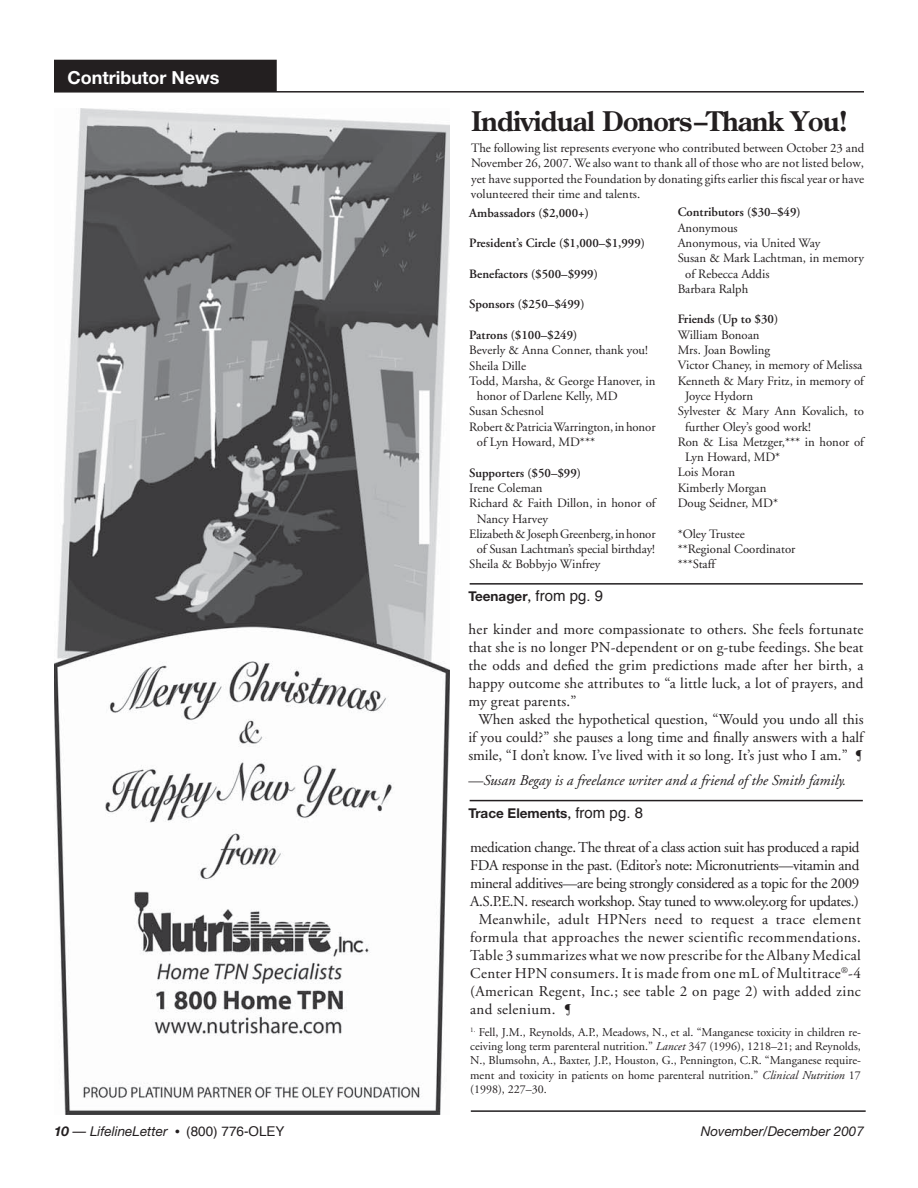
<style>
.page{position:relative;width:918px;height:1188px;background:#fff}
.page>*{position:absolute;margin:0;border:0;box-sizing:border-box;transform-origin:0 0}
.t1{font:700 27px "Century Old Style";letter-spacing:-.03em;color:#231f20}
.t2{font:700 18px "Helvetica Neue";color:#fff}
.t3{font:15px/18px "Adobe Garamond";letter-spacing:.01em;color:#231f20;text-align:justify}
.t4{font:15px "Adobe Garamond";letter-spacing:-.025em;color:#231f20}
.t5{font:italic 15px "Adobe Garamond";color:#231f20}
.t6{font:italic 13.5px "Helvetica Neue";color:#231f20}
.t7{font:700 13.5px "Helvetica Neue";color:#231f20}
.t8{font:12.75px/15.3px "Adobe Garamond";color:#231f20;text-align:justify}
.t9{font:600 12.75px "Adobe Garamond";color:#231f20}
.t10{font:12px/14.4px "Adobe Garamond";color:#231f20;text-align:justify}
.s1{font-family:"Century Old Style";font-weight:400;font-size:15px}
.s2{font-family:"Helvetica";font-weight:400;font-size:15px}
.s3{font-style:normal}
.s4{font-style:italic}
.s5{font-weight:700}
.s6{font-family:"Adobe Garamond"}
.s7{font-family:"Helvetica";font-style:normal}
</style>
<div class="page">
<hr style="left:54px;top:91px;width:810px;height:2px;background:#231f20">
<div style="left:55px;top:60px;width:221px;height:31px;background:#231f20"></div>
<hr style="left:471px;top:1110px;width:395px;height:2px;background:#231f20">
<img style="left:54px;top:108px;width:395px;height:1006px">
<hr style="left:470px;top:583px;width:393px;height:2px;background:#231f20">
<hr style="left:470px;top:800px;width:393px;height:1px;background:#231f20">
<h2 class="t2" style="left:68px;top:71px;width:153px">Contributor News</h2>
<h1 class="t1" style="left:471px;top:111px;width:379px">Individual Donors –Thank You!</h1>
<p class="t8" style="left:471px;top:142px;width:395px">The following list represents everyone who contributed between October 23 and November 26, 2007. We also want to thank all of those who are not listed below, yet have supported the Foundation by donating gifts earlier this fiscal year or have volunteered their time and talents.</p>
<p class="t9" style="left:469px;top:207px;width:121px">Ambassadors ($2,000+)</p>
<p class="t9" style="left:469px;top:238px;width:177px">President’s Circle ($1,000–$1,999)</p>
<p class="t9" style="left:469px;top:269px;width:130px">Benefactors ($500–$999)</p>
<p class="t9" style="left:469px;top:299px;width:117px">Sponsors ($250–$499)</p>
<p class="t9" style="left:469px;top:330px;width:110px">Patrons ($100–$249)</p>
<p class="t8" style="left:469px;top:344px;width:180px">Beverly &amp; Anna Conner, thank you!</p>
<p class="t8" style="left:469px;top:359px;width:58px">Sheila Dille</p>
<p class="t8" style="left:469px;top:374px;width:188px">Todd, Marsha, &amp; George Hanover, in</p>
<p class="t8" style="left:477px;top:390px;width:142px">honor of Darlene Kelly, MD</p>
<p class="t8" style="left:469px;top:405px;width:76px">Susan Schesnol</p>
<p class="t8" style="left:469px;top:420px;width:188px">Robert &amp; Patricia Warrington, in honor</p>
<p class="t8" style="left:477px;top:435px;width:120px">of Lyn Howard, MD***</p>
<p class="t9" style="left:469px;top:467px;width:113px">Supporters ($50–$99)</p>
<p class="t8" style="left:469px;top:481px;width:75px">Irene Coleman</p>
<p class="t8" style="left:469px;top:497px;width:188px">Richard &amp; Faith Dillon, in honor of</p>
<p class="t8" style="left:477px;top:512px;width:73px">Nancy Harvey</p>
<p class="t8" style="left:469px;top:527px;width:188px">Elizabeth &amp; Joseph Greenberg, in honor</p>
<p class="t8" style="left:477px;top:543px;width:180px">of Susan Lachtman’s special birthday!</p>
<p class="t8" style="left:469px;top:558px;width:133px">Sheila &amp; Bobbyjo Winfrey</p>
<p class="t9" style="left:678px;top:207px;width:124px">Contributors ($30–$49)</p>
<p class="t8" style="left:678px;top:221px;width:61px">Anonymous</p>
<p class="t8" style="left:678px;top:236px;width:144px">Anonymous, via United Way</p>
<p class="t8" style="left:678px;top:252px;width:188px">Susan &amp; Mark Lachtman, in memory</p>
<p class="t8" style="left:685px;top:267px;width:86px">of Rebecca Addis</p>
<p class="t8" style="left:678px;top:282px;width:72px">Barbara Ralph</p>
<p class="t9" style="left:678px;top:314px;width:102px">Friends (Up to $30)</p>
<p class="t8" style="left:678px;top:328px;width:83px">William Bonoan</p>
<p class="t8" style="left:678px;top:344px;width:94px">Mrs. Joan Bowling</p>
<p class="t8" style="left:678px;top:359px;width:186px">Victor Chaney, in memory of Melissa</p>
<p class="t8" style="left:678px;top:374px;width:188px">Kenneth &amp; Mary Fritz, in memory of</p>
<p class="t8" style="left:685px;top:389px;width:69px">Joyce Hydorn</p>
<p class="t8" style="left:678px;top:405px;width:188px">Sylvester &amp; Mary Ann Kovalich, to</p>
<p class="t8" style="left:685px;top:420px;width:127px">further Oley’s good work!</p>
<p class="t8" style="left:678px;top:435px;width:188px">Ron &amp; Lisa Metzger,*** in honor of</p>
<p class="t8" style="left:685px;top:451px;width:97px">Lyn Howard, MD*</p>
<p class="t8" style="left:678px;top:466px;width:59px">Lois Moran</p>
<p class="t8" style="left:678px;top:481px;width:90px">Kimberly Morgan</p>
<p class="t8" style="left:678px;top:497px;width:102px">Doug Seidner, MD*</p>
<p class="t8" style="left:678px;top:527px;width:119px;text-align:left">*Oley Trustee **Regional Coordinator ***Staff</p>
<p class="t7" style="left:468px;top:591px;width:136px">Teenager<span class="s1">,</span> <span class="s2">from pg. 9</span></p>
<p class="t3" style="left:468px;top:621px;width:397px">her kinder and more compassionate to others. She feels fortunate that she is no longer PN-dependent or on g-tube feedings. She beat the odds and defied the grim predictions made after her birth, a happy outcome she attributes to “a little luck, a lot of prayers, and my great parents.”</p>
<p class="t3" style="left:468px;top:711px;width:397px;text-indent:10px">When asked the hypothetical question, “Would you undo all this if you could?” she pauses a long time and finally answers with a half smile, “I don’t know. I’ve lived with it so long. It’s just who I am.” ¶</p>
<p class="t5" style="left:468px;top:774px;width:380px"><span class="s3">—</span>Susan Begay is a freelance writer and a friend of the Smith family.</p>
<p class="t7" style="left:468px;top:809px;width:176px">Trace Elements<span class="s1">,</span> <span class="s2">from pg. 8</span></p>
<p class="t4" style="left:470px;top:842px;width:391px">medication change. The threat of a class action suit has produced a rapid</p>
<p class="t4" style="left:470px;top:860px;width:391px">FDA response in the past. (Editor’s note: Micronutrients—vitamin and</p>
<p class="t4" style="left:470px;top:878px;width:391px">mineral additives—are being strongly considered as a topic for the 2009</p>
<p class="t4" style="left:470px;top:896px;width:390px">A.S.P.E.N. research workshop. Stay tuned to www.oley.org for updates.)</p>
<p class="t3" style="left:479px;top:912px;width:384px">Meanwhile, adult HPNers need to request a trace element</p>
<p class="t3" style="left:470px;top:930px;width:392px">formula that approaches the newer scientific recommendations.</p>
<p class="t3" style="left:470px;top:948px;width:392px">Table 3 summarizes what we now prescribe for the Albany Medical</p>
<p class="t3" style="left:470px;top:966px;width:392px">Center HPN consumers. It is made from one mL of Multitrace<sup>®</sup>-4</p>
<p class="t3" style="left:470px;top:984px;width:392px">(American Regent, Inc.; see table 2 on page 2) with added zinc</p>
<p class="t3" style="left:470px;top:1002px;width:103px">and selenium. ¶</p>
<p class="t10" style="left:470px;top:1026px;width:392px"><sup>1.</sup> Fell, J.M., Reynolds, A.P., Meadows, N., et al. “Manganese toxicity in children re&shy;ceiving long term parenteral nutrition.” <span class="s4">Lancet</span> 347 (1996), 1218–21; and Reynolds, N., Blumsohn, A., Baxter, J.P., Houston, G., Pennington, C.R. “Manganese require&shy;ment and toxicity in patients on home parenteral nutrition.” <span class="s4">Clinical Nutrition</span> 17 (1998), 227–30.</p>
<p class="t6" style="left:54px;top:1127px;width:232px"><span class="s5">10</span> — LifelineLetter <span class="s6">•</span> <span class="s7">(800) 776-OLEY</span></p>
<p class="t6" style="left:701px;top:1127px;width:165px">November/December 2007</p>
</div>
